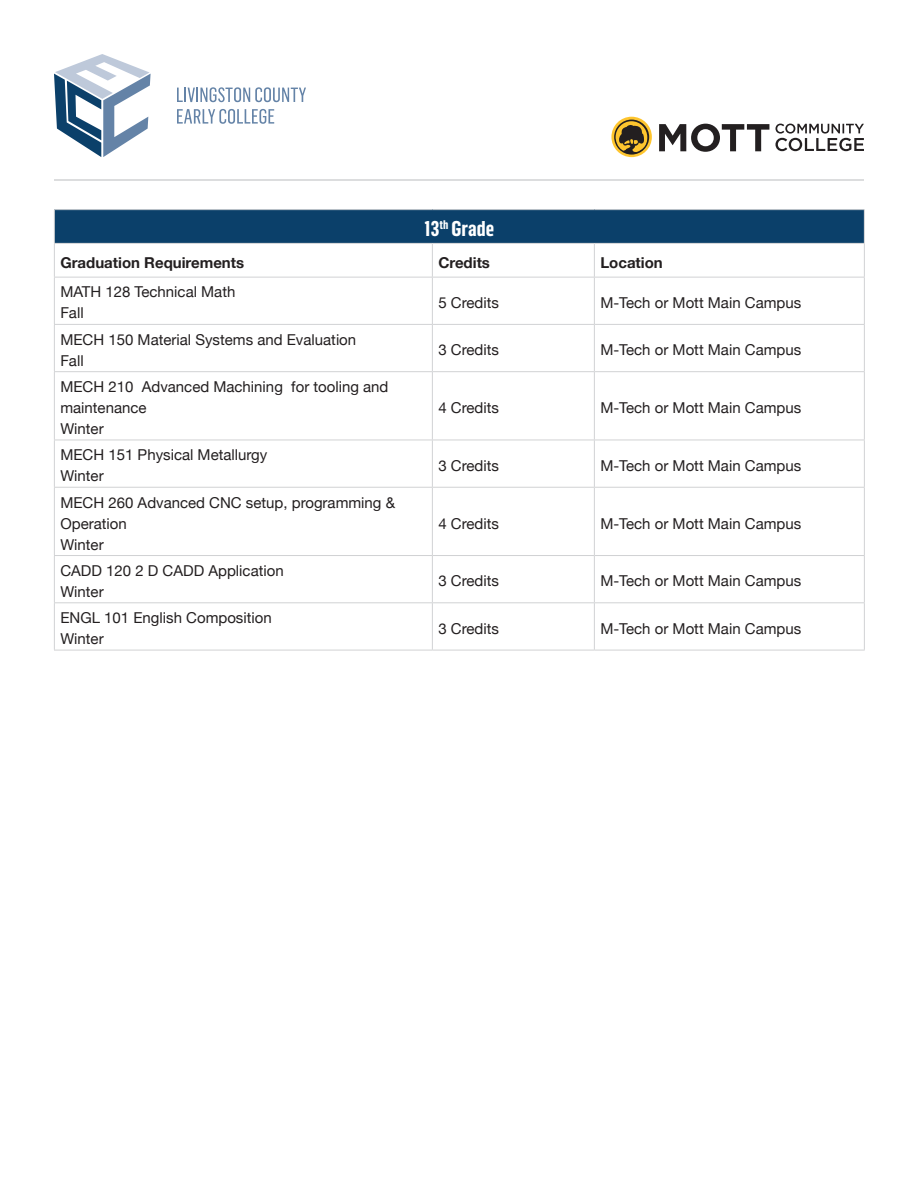
<style>
.page{position:relative;width:918px;height:1188px;background:#fff}
.page>*{position:absolute;margin:0;border:0;box-sizing:border-box;transform-origin:0 0}
.t1{font:700 21px "Flama Condensed";color:#fff}
.t2{font:15px/21px "Helvetica Neue";color:#231f20}
.t3{font:700 15px "Helvetica Neue";color:#231f20}
</style>
<div class="page">
<hr style="left:54px;top:179px;width:810px;height:2px;background:#d1d2d4">
<div style="left:54px;top:210px;width:810px;height:33px;background:#0b406a"></div>
<hr style="left:54px;top:209px;width:378px;height:1px;background:#d1d2d4">
<hr style="left:54px;top:210px;width:1px;height:33px;background:#d1d2d4">
<hr style="left:432px;top:209px;width:162px;height:1px;background:#d1d2d4">
<hr style="left:594px;top:209px;width:271px;height:1px;background:#d1d2d4">
<hr style="left:864px;top:210px;width:1px;height:33px;background:#d1d2d4">
<hr style="left:54px;top:243px;width:378px;height:1px;background:#d1d2d4">
<hr style="left:54px;top:244px;width:1px;height:33px;background:#d1d2d4">
<hr style="left:432px;top:243px;width:162px;height:1px;background:#d1d2d4">
<hr style="left:432px;top:244px;width:1px;height:33px;background:#d1d2d4">
<hr style="left:594px;top:243px;width:271px;height:1px;background:#d1d2d4">
<hr style="left:594px;top:244px;width:1px;height:33px;background:#d1d2d4">
<hr style="left:864px;top:244px;width:1px;height:33px;background:#d1d2d4">
<hr style="left:54px;top:277px;width:378px;height:1px;background:#d1d2d4">
<hr style="left:54px;top:278px;width:1px;height:46px;background:#d1d2d4">
<hr style="left:432px;top:277px;width:162px;height:1px;background:#d1d2d4">
<hr style="left:432px;top:278px;width:1px;height:46px;background:#d1d2d4">
<hr style="left:594px;top:277px;width:271px;height:1px;background:#d1d2d4">
<hr style="left:594px;top:278px;width:1px;height:46px;background:#d1d2d4">
<hr style="left:864px;top:278px;width:1px;height:46px;background:#d1d2d4">
<hr style="left:54px;top:324px;width:378px;height:1px;background:#d1d2d4">
<hr style="left:54px;top:325px;width:1px;height:46px;background:#d1d2d4">
<hr style="left:432px;top:324px;width:162px;height:1px;background:#d1d2d4">
<hr style="left:432px;top:325px;width:1px;height:46px;background:#d1d2d4">
<hr style="left:594px;top:324px;width:271px;height:1px;background:#d1d2d4">
<hr style="left:594px;top:325px;width:1px;height:46px;background:#d1d2d4">
<hr style="left:864px;top:325px;width:1px;height:46px;background:#d1d2d4">
<hr style="left:54px;top:371px;width:378px;height:1px;background:#d1d2d4">
<hr style="left:54px;top:372px;width:1px;height:68px;background:#d1d2d4">
<hr style="left:432px;top:371px;width:162px;height:1px;background:#d1d2d4">
<hr style="left:432px;top:372px;width:1px;height:68px;background:#d1d2d4">
<hr style="left:594px;top:371px;width:271px;height:1px;background:#d1d2d4">
<hr style="left:594px;top:372px;width:1px;height:68px;background:#d1d2d4">
<hr style="left:864px;top:372px;width:1px;height:68px;background:#d1d2d4">
<hr style="left:54px;top:440px;width:378px;height:1px;background:#d1d2d4">
<hr style="left:54px;top:440px;width:1px;height:47px;background:#d1d2d4">
<hr style="left:432px;top:440px;width:162px;height:1px;background:#d1d2d4">
<hr style="left:432px;top:440px;width:1px;height:47px;background:#d1d2d4">
<hr style="left:594px;top:440px;width:271px;height:1px;background:#d1d2d4">
<hr style="left:594px;top:440px;width:1px;height:47px;background:#d1d2d4">
<hr style="left:864px;top:440px;width:1px;height:47px;background:#d1d2d4">
<hr style="left:54px;top:487px;width:378px;height:1px;background:#d1d2d4">
<hr style="left:54px;top:488px;width:1px;height:67px;background:#d1d2d4">
<hr style="left:432px;top:487px;width:162px;height:1px;background:#d1d2d4">
<hr style="left:432px;top:488px;width:1px;height:67px;background:#d1d2d4">
<hr style="left:594px;top:487px;width:271px;height:1px;background:#d1d2d4">
<hr style="left:594px;top:488px;width:1px;height:67px;background:#d1d2d4">
<hr style="left:864px;top:488px;width:1px;height:67px;background:#d1d2d4">
<hr style="left:54px;top:555px;width:378px;height:1px;background:#d1d2d4">
<hr style="left:54px;top:556px;width:1px;height:46px;background:#d1d2d4">
<hr style="left:432px;top:555px;width:162px;height:1px;background:#d1d2d4">
<hr style="left:432px;top:556px;width:1px;height:46px;background:#d1d2d4">
<hr style="left:594px;top:555px;width:271px;height:1px;background:#d1d2d4">
<hr style="left:594px;top:556px;width:1px;height:46px;background:#d1d2d4">
<hr style="left:864px;top:556px;width:1px;height:46px;background:#d1d2d4">
<hr style="left:54px;top:602px;width:378px;height:1px;background:#d1d2d4">
<hr style="left:54px;top:603px;width:1px;height:47px;background:#d1d2d4">
<hr style="left:432px;top:602px;width:162px;height:1px;background:#d1d2d4">
<hr style="left:432px;top:603px;width:1px;height:47px;background:#d1d2d4">
<hr style="left:594px;top:602px;width:271px;height:1px;background:#d1d2d4">
<hr style="left:594px;top:603px;width:1px;height:47px;background:#d1d2d4">
<hr style="left:864px;top:603px;width:1px;height:47px;background:#d1d2d4">
<hr style="left:54px;top:650px;width:378px;height:1px;background:#d1d2d4">
<hr style="left:432px;top:650px;width:162px;height:1px;background:#d1d2d4">
<hr style="left:594px;top:650px;width:271px;height:1px;background:#d1d2d4">
<svg style="left:177px;top:87px;width:129px;height:15px"></svg>
<svg style="left:177px;top:109px;width:97px;height:15px"></svg>
<svg style="left:54px;top:54px;width:97px;height:103px"></svg>
<svg style="left:611px;top:117px;width:41px;height:40px"></svg>
<svg style="left:775px;top:124px;width:89px;height:27px"></svg>
<svg style="left:659px;top:124px;width:110px;height:28px"></svg>
<h1 class="t1" style="left:425px;top:216px;width:71px">13<sup>th</sup> Grade</h1>
<p class="t3" style="left:60px;top:250px;width:185px">Graduation Requirements</p>
<p class="t3" style="left:438px;top:250px;width:53px">Credits</p>
<p class="t3" style="left:600px;top:250px;width:64px">Location</p>
<p class="t2" style="left:60px;top:282px;width:177px">MATH 128 Technical Math<br>Fall</p>
<p class="t2" style="left:438px;top:293px;width:62px">5 Credits</p>
<p class="t2" style="left:600px;top:293px;width:202px">M-Tech or Mott Main Campus</p>
<p class="t2" style="left:60px;top:330px;width:297px">MECH 150 Material Systems and Evaluation<br>Fall</p>
<p class="t2" style="left:438px;top:340px;width:62px">3 Credits</p>
<p class="t2" style="left:600px;top:340px;width:202px">M-Tech or Mott Main Campus</p>
<p class="t2" style="left:60px;top:377px;width:330px">MECH 210 Advanced Machining for tooling and maintenance<br>Winter</p>
<p class="t2" style="left:438px;top:398px;width:62px">4 Credits</p>
<p class="t2" style="left:600px;top:398px;width:202px">M-Tech or Mott Main Campus</p>
<p class="t2" style="left:60px;top:445px;width:208px">MECH 151 Physical Metallurgy<br>Winter</p>
<p class="t2" style="left:438px;top:456px;width:62px">3 Credits</p>
<p class="t2" style="left:600px;top:456px;width:202px">M-Tech or Mott Main Campus</p>
<p class="t2" style="left:60px;top:493px;width:336px">MECH 260 Advanced CNC setup, programming &amp;<br>Operation<br>Winter</p>
<p class="t2" style="left:438px;top:514px;width:62px">4 Credits</p>
<p class="t2" style="left:600px;top:514px;width:202px">M-Tech or Mott Main Campus</p>
<p class="t2" style="left:60px;top:561px;width:225px">CADD 120 2 D CADD Application<br>Winter</p>
<p class="t2" style="left:438px;top:571px;width:62px">3 Credits</p>
<p class="t2" style="left:600px;top:571px;width:202px">M-Tech or Mott Main Campus</p>
<p class="t2" style="left:60px;top:608px;width:213px">ENGL 101 English Composition<br>Winter</p>
<p class="t2" style="left:438px;top:619px;width:62px">3 Credits</p>
<p class="t2" style="left:600px;top:619px;width:202px">M-Tech or Mott Main Campus</p>
</div>
